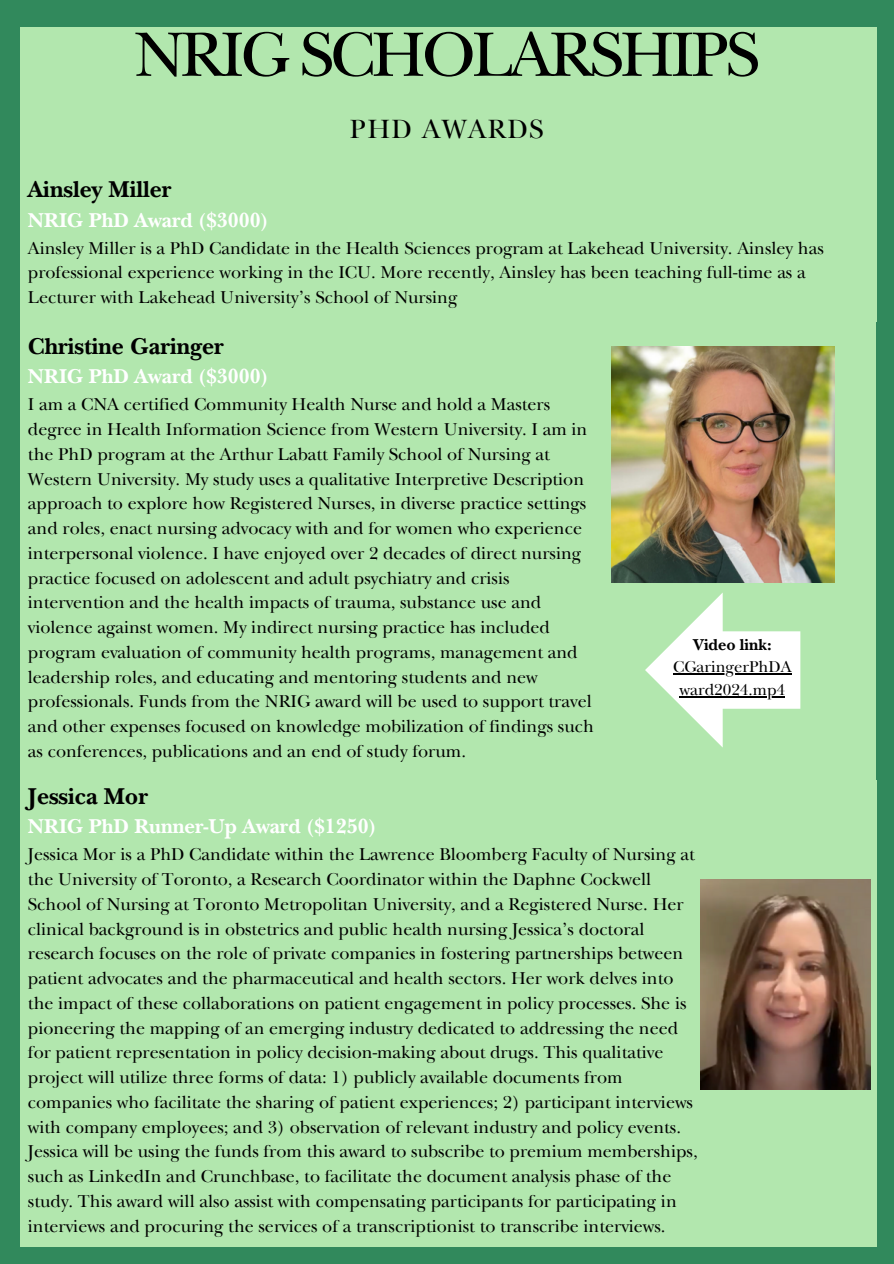
<style>
.page{position:relative;width:894px;height:1264px;background:#fff}
.page>*{position:absolute;margin:0;border:0;box-sizing:border-box;transform-origin:0 0}
.t1{font:65.4px "New Baskerville ITC Pro";letter-spacing:-.05em;color:#000}
.t2{font:27.75px "New Baskerville ITC Pro";letter-spacing:.05em;color:#000}
.t3{font:700 24px "New Baskerville ITC Pro";color:#000}
.t4{font:700 21px "New Baskerville ITC Pro";color:#fff}
.t5{font:18px/24.8px "New Baskerville ITC Pro";color:#000}
.t6{font:16.5px "New Baskerville ITC Pro";color:#000}
.t7{font:700 16.5px "New Baskerville ITC Pro";color:#000}
</style>
<div class="page">
<div style="left:0;top:0;width:893px;height:1263px;background:#31895c"></div>
<div style="left:20px;top:27px;width:856px;height:294px;background:#b2e7ae"></div>
<div style="left:20px;top:321px;width:855px;height:459px;background:#b2e7ae"></div>
<svg style="left:645px;top:593px;width:155px;height:154px"></svg>
<hr style="left:673px;top:673px;width:118px;height:1px;background:#000">
<hr style="left:679px;top:696px;width:106px;height:1px;background:#000">
<div style="left:20px;top:780px;width:856px;height:466px;background:#b2e7ae"></div>
<img style="left:611px;top:346px;width:223px;height:236px">
<img style="left:700px;top:879px;width:170px;height:210px">
<h1 class="t1" style="left:134px;top:32px;width:627px">NRIG SCHOLARSHIPS</h1>
<h2 class="t2" style="left:350px;top:120px;width:195px">PHD AWARDS</h2>
<h1 class="t3" style="left:28px;top:181px;width:145px">Ainsley Miller</h1>
<p class="t4" style="left:28px;top:212px;width:242px">NRIG PhD Award ($3000)</p>
<p class="t5" style="left:28px;top:238px;width:797px">Ainsley Miller is a PhD Candidate in the Health Sciences program at Lakehead University. Ainsley has professional experience working in the ICU. More recently, Ainsley has been teaching full-time as a<br>Lecturer with Lakehead University’s School of Nursing</p>
<p class="t3" style="left:28px;top:338px;width:197px">Christine Garinger</p>
<p class="t4" style="left:28px;top:369px;width:242px">NRIG PhD Award ($3000)</p>
<p class="t5" style="left:28px;top:395px;width:567px">I am a CNA certified Community Health Nurse and hold a Masters degree in Health Information Science from Western University. I am in the PhD program at the Arthur Labatt Family School of Nursing at Western University. My study uses a qualitative Interpretive Description approach to explore how Registered Nurses, in diverse practice settings and roles, enact nursing advocacy with and for women who experience interpersonal violence. I have enjoyed over 2 decades of direct nursing practice focused on adolescent and adult psychiatry and crisis intervention and the health impacts of trauma, substance use and violence against women. My indirect nursing practice has included program evaluation of community health programs, management and leadership roles, and educating and mentoring students and new professionals. Funds from the NRIG award will be used to support travel and other expenses focused on knowledge mobilization of findings such as conferences, publications and an end of study forum.</p>
<p class="t7" style="left:693px;top:638px;width:80px">Video link:</p>
<p class="t6" style="left:673px;top:661px;width:120px">CGaringerPhDA</p>
<p class="t6" style="left:679px;top:684px;width:107px">ward2024.mp4</p>
<p class="t3" style="left:28px;top:787px;width:121px">Jessica Mor</p>
<p class="t4" style="left:28px;top:819px;width:350px">NRIG PhD Runner-Up Award ($1250)</p>
<p class="t5" style="left:28px;top:844px;width:671px">Jessica Mor is a PhD Candidate within the Lawrence Bloomberg Faculty of Nursing at the University of Toronto, a Research Coordinator within the Daphne Cockwell School of Nursing at Toronto Metropolitan University, and a Registered Nurse. Her clinical background is in obstetrics and public health nursing Jessica’s doctoral research focuses on the role of private companies in fostering partnerships between patient advocates and the pharmaceutical and health sectors. Her work delves into the impact of these collaborations on patient engagement in policy processes. She is pioneering the mapping of an emerging industry dedicated to addressing the need for patient representation in policy decision-making about drugs. This qualitative project will utilize three forms of data: 1) publicly available documents from companies who facilitate the sharing of patient experiences; 2) participant interviews with company employees; and 3) observation of relevant industry and policy events.<br>Jessica will be using the funds from this award to subscribe to premium memberships, such as LinkedIn and Crunchbase, to facilitate the document analysis phase of the study. This award will also assist with compensating participants for participating in interviews and procuring the services of a transcriptionist to transcribe interviews.</p>
</div>
